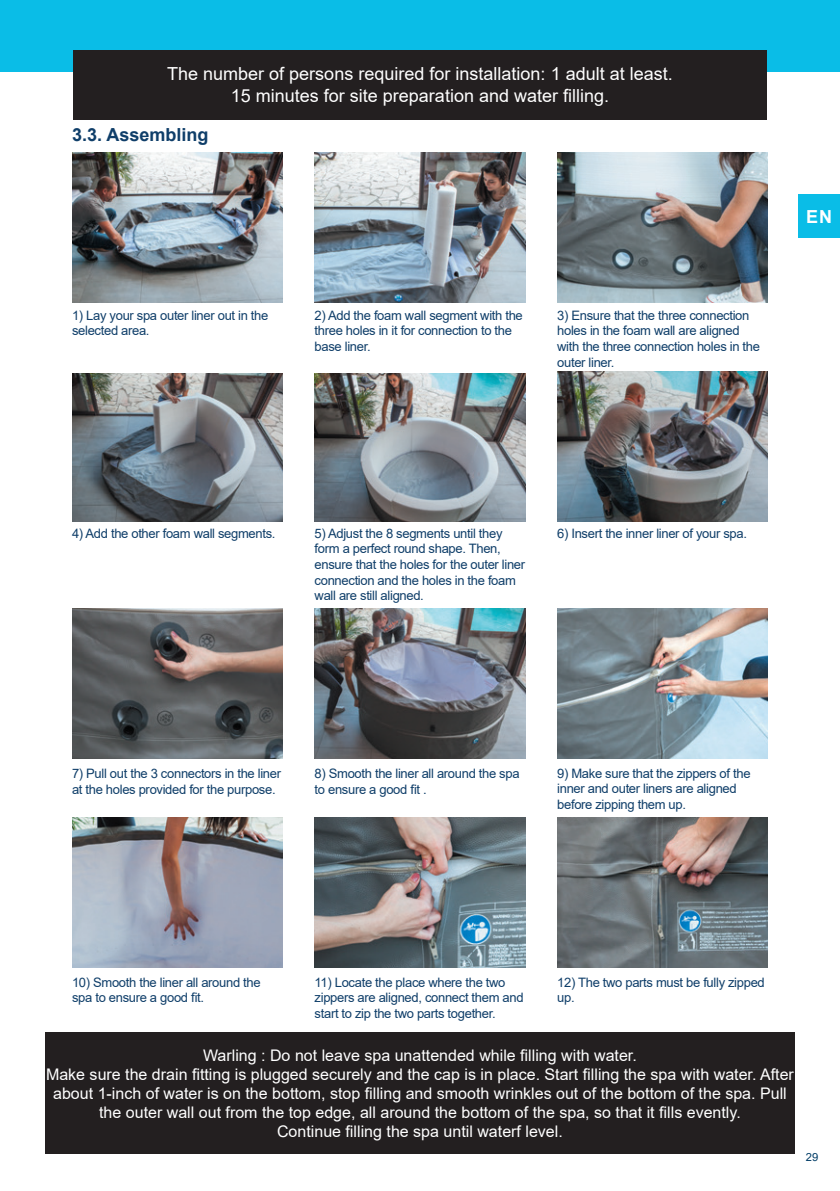
<style>
.page{position:relative;width:840px;height:1191px;background:#fff}
.page>*{position:absolute;margin:0;border:0;box-sizing:border-box;transform-origin:0 0}
.t1{font:18px "Arial";color:#fff}
.Titre_niv__2{font:700 18px "Arial";color:#0f3e69}
.t2{font:700 18px "Arial";color:#fff}
.t3{font:16px/19.2px "Arial";color:#fff;text-align:center}
.Instruction{font:13px/15.6px "Arial";letter-spacing:-.025em;color:#0f3e69}
.t4{font:11.2px "Arial";color:#003c66}
</style>
<div class="page">
<div style="left:0;top:0;width:839px;height:72px;background:#0abde7"></div>
<div style="left:797px;top:195px;width:42px;height:43px;background:#0abde7"></div>
<img style="left:557px;top:153px;width:210px;height:150px">
<img style="left:72px;top:373px;width:210px;height:149px">
<img style="left:557px;top:372px;width:210px;height:150px">
<img style="left:557px;top:608px;width:210px;height:150px">
<img style="left:72px;top:608px;width:210px;height:150px">
<img style="left:72px;top:817px;width:210px;height:150px">
<img style="left:314px;top:817px;width:211px;height:150px">
<img style="left:314px;top:608px;width:211px;height:150px">
<img style="left:72px;top:153px;width:210px;height:150px">
<img style="left:314px;top:153px;width:211px;height:150px">
<img style="left:314px;top:373px;width:211px;height:149px">
<img style="left:557px;top:817px;width:210px;height:150px">
<div style="left:73px;top:50px;width:693px;height:70px;background:#231f20"></div>
<div style="left:45px;top:1032px;width:749px;height:122px;background:#231f20"></div>
<p class="t1" style="left:167px;top:62px;width:507px">The number of persons required for installation: 1 adult at least.</p>
<p class="t1" style="left:230px;top:83px;width:380px">15 minutes for site preparation and water filling.</p>
<p class="Titre_niv__2" style="left:72px;top:122px;width:138px">3.3. Assembling</p>
<p class="Instruction" style="left:72px;top:307px;width:198px">1) Lay your spa outer liner out in the selected area.</p>
<p class="Instruction" style="left:314px;top:307px;width:209px">2) Add the foam wall segment with the three holes in it for connection to the base liner.</p>
<p class="Instruction" style="left:557px;top:307px;width:204px">3) Ensure that the three connection holes in the foam wall are aligned with the three connection holes in the outer liner.</p>
<h1 class="t2" style="left:805px;top:204px;width:27px">EN</h1>
<p class="Instruction" style="left:72px;top:525px;width:205px">4) Add the other foam wall segments.</p>
<p class="Instruction" style="left:314px;top:525px;width:212px">5) Adjust the 8 segments until they form a perfect round shape. Then, ensure that the holes for the outer liner connection and the holes in the foam wall are still aligned.</p>
<p class="Instruction" style="left:557px;top:525px;width:191px">6) Insert the inner liner of your spa.</p>
<p class="Instruction" style="left:72px;top:765px;width:210px">7) Pull out the 3 connectors in the liner at the holes provided for the purpose.</p>
<p class="Instruction" style="left:557px;top:765px;width:195px">9) Make sure that the zippers of the inner and outer liners are aligned before zipping them up.</p>
<p class="Instruction" style="left:314px;top:765px;width:206px">8) Smooth the liner all around the spa to ensure a good fit .</p>
<p class="Instruction" style="left:72px;top:974px;width:190px">10) Smooth the liner all around the spa to ensure a good fit.</p>
<p class="Instruction" style="left:314px;top:974px;width:210px">11) Locate the place where the two zippers are aligned, connect them and start to zip the two parts together.</p>
<p class="Instruction" style="left:557px;top:974px;width:209px">12) The two parts must be fully zipped up.</p>
<p class="t3" style="left:203px;top:1045px;width:435px">Warling : Do not leave spa unattended while filling with water.</p>
<p class="t3" style="left:46px;top:1064px;width:749px">Make sure the drain fitting is plugged securely and the cap is in place. Start filling the spa with water. After about 1-inch of water is on the bottom, stop filling and smooth wrinkles out of the bottom of the spa. Pull the outer wall out from the top edge, all around the bottom of the spa, so that it fills evently.</p>
<p class="t3" style="left:277px;top:1122px;width:287px">Continue filling the spa until waterf level.</p>
<p class="t4" style="left:805px;top:1149px;width:14px">29</p>
</div>
